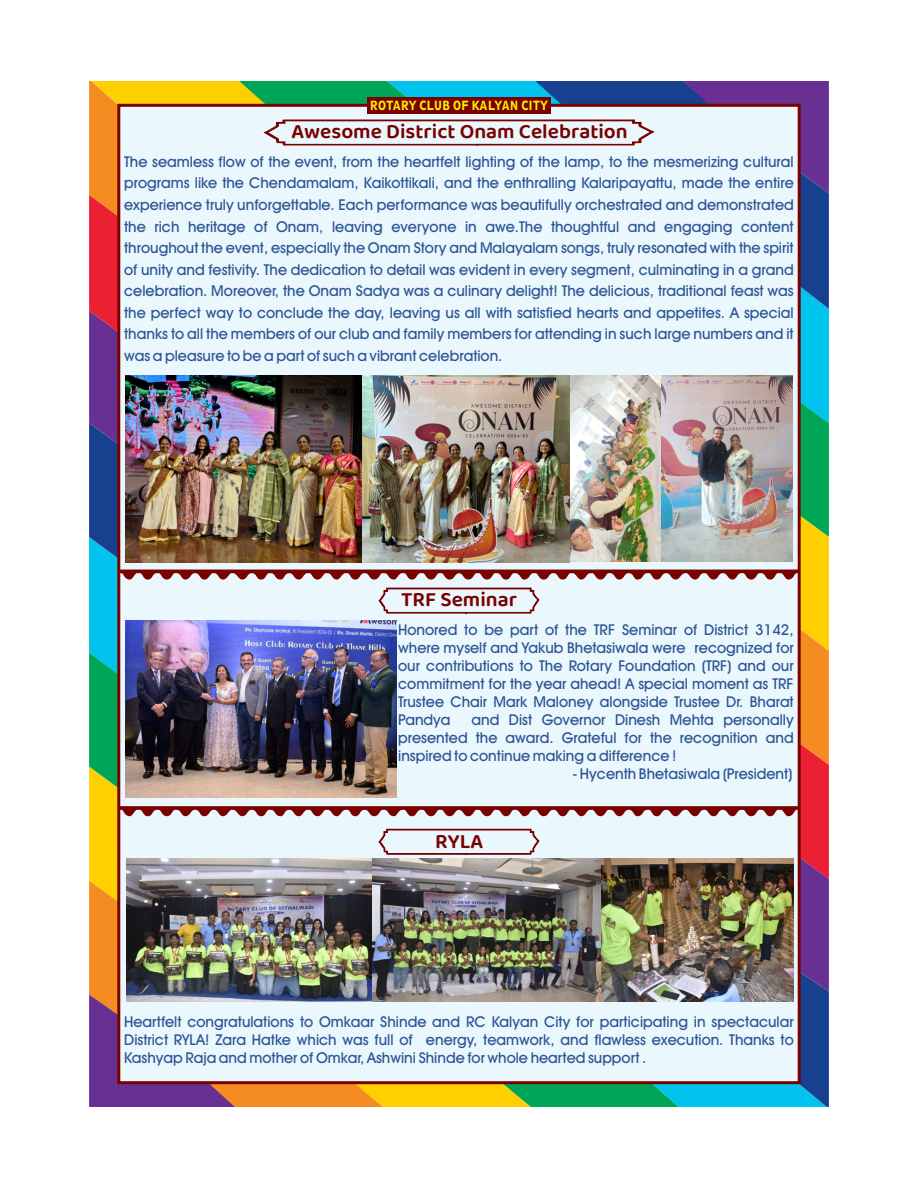
<style>
.page{position:relative;width:918px;height:1188px;background:#fff}
.page>*{position:absolute;margin:0;border:0;box-sizing:border-box;transform-origin:0 0}
.t1{font:600 21px "Baloo 2";color:#790100}
.t2{font:500 15px/18px "Avant Garde IT Cby BT";color:#2d5494;text-align:justify}
.t3{font:700 condensed 12px "Geometric 212 BT";color:#fff101;scale:.88 1}
</style>
<div class="page">
<img style="left:89px;top:81px;width:740px;height:1026px">
<img style="left:600px;top:859px;width:193px;height:143px">
<img style="left:127px;top:859px;width:473px;height:143px">
<p class="t3" style="left:370px;top:101px;width:204px">ROTARY CLUB OF KALYAN CITY</p>
<h1 class="t1" style="left:291px;top:118px;width:338px">Awesome District Onam Celebration</h1>
<p class="t2" style="left:124px;top:152px;width:671px;line-height:21.6px">The seamless flow of the event, from the heartfelt lighting of the lamp, to the mesmerizing cultural programs like the Chendamalam, Kaikottikali, and the enthralling Kalaripayattu, made the entire experience truly unforgettable. Each performance was beautifully orchestrated and demonstrated the rich heritage of Onam, leaving everyone in awe.The thoughtful and engaging content throughout the event, especially the Onam Story and Malayalam songs, truly resonated with the spirit of unity and festivity. The dedication to detail was evident in every segment, culminating in a grand celebration. Moreover, the Onam Sadya was a culinary delight! The delicious, traditional feast was the perfect way to conclude the day, leaving us all with satisfied hearts and appetites. A special thanks to all the members of our club and family members for attending in such large numbers and it was a pleasure to be a part of such a vibrant celebration.</p>
<h1 class="t1" style="left:401px;top:586px;width:117px">TRF Seminar</h1>
<p class="t2" style="left:398px;top:623px;width:397px">Honored to be part of the TRF Seminar of District 3142, where myself and Yakub Bhetasiwala were recognized for our contributions to The Rotary Foundation (TRF) and our commitment for the year ahead! A special moment as TRF Trustee Chair Mark Maloney alongside Trustee Dr. Bharat Pandya</p>
<p class="t2" style="left:398px;top:712px;width:397px;text-indent:73px">and Dist Governor Dinesh Mehta personally presented the award. Grateful for the recognition and inspired to continue making a difference !</p>
<p class="t2" style="left:572px;top:766px;width:222px">- Hycenth Bhetasiwala (President)</p>
<h1 class="t1" style="left:435px;top:829px;width:49px">RYLA</h1>
<p class="t2" style="left:124px;top:1014px;width:671px">Heartfelt congratulations to Omkaar Shinde and RC Kalyan City for participating in spectacular District RYLA! Zara Hatke which was full of energy, teamwork, and flawless execution. Thanks to Kashyap Raja and mother of Omkar, Ashwini Shinde for whole hearted support .</p>
</div>
